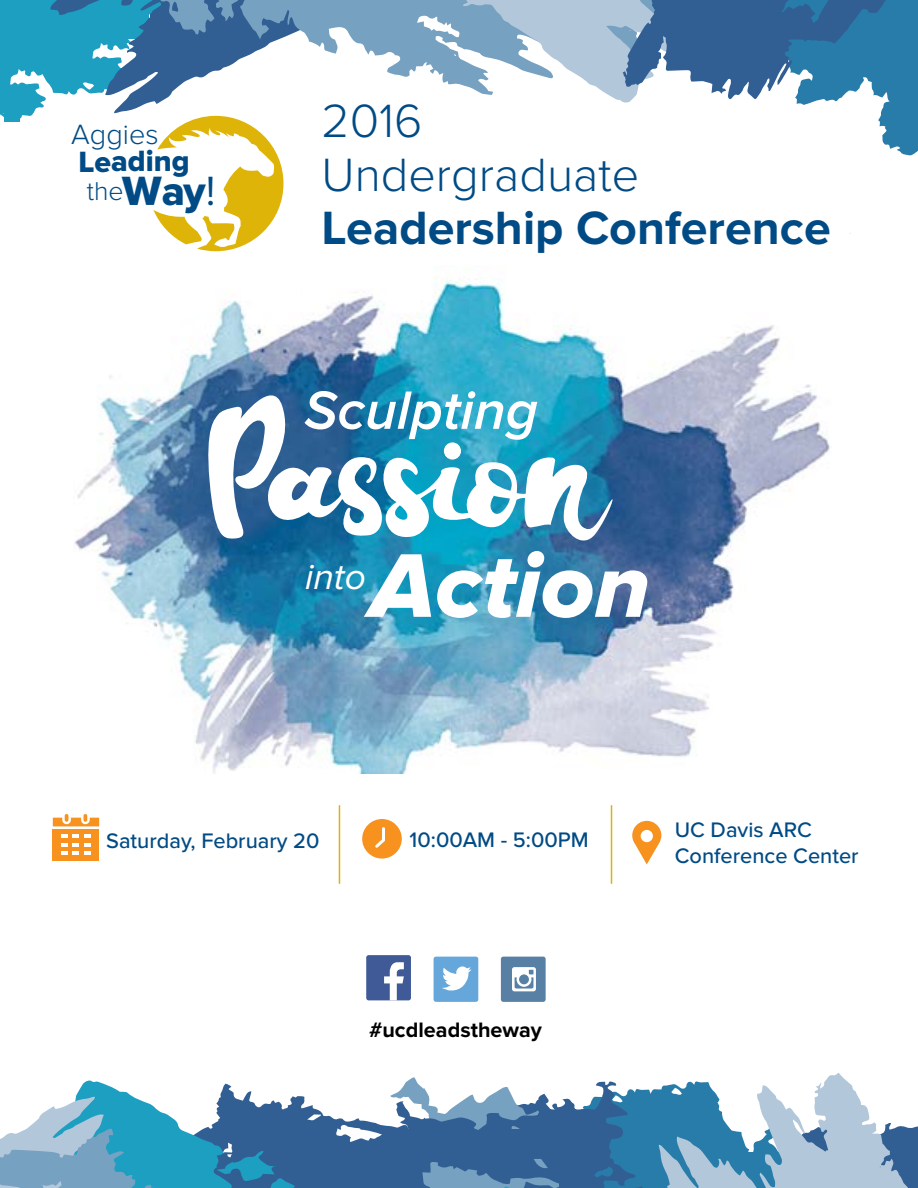
<style>
.page{position:relative;width:918px;height:1188px;background:#fff}
.page>*{position:absolute;margin:0;border:0;box-sizing:border-box;transform-origin:0 0}
.t1{font:93.75px "Proxima Nova Extrabld It";color:#fff}
.t2{font:italic 600 55.95px "Proxima Nova";color:#fff}
.t3{font:700 48.45px "Proxima Nova";color:#004b85}
.t4{font:300 48.45px "Proxima Nova";color:#004b85}
.t5{font:italic 37.05px "Proxima Nova";color:#fff}
.t6{font:30.45px "Proxima Nova Extrabld";letter-spacing:-.005em;color:#004b85}
.t7{font:300 28.8px "Proxima Nova";letter-spacing:-.005em;color:#004b85}
.t8{font:300 26.7px "Proxima Nova";color:#004b85}
.t9{font:500 21.75px/26.1px "Proxima Nova";color:#004b85}
.t10{font:700 21.6px "Proxima Nova";color:#000}
.s1{font-family:"Proxima Nova Extrabld";font-weight:400;font-size:42.3px}
.s2{font-weight:400;font-size:42.3px}
</style>
<div class="page">
<svg style="left:398px;top:0;width:225px;height:102px"></svg>
<img style="left:74px;top:280px;width:756px;height:494px">
<svg style="left:205px;top:376px;width:414px;height:174px"></svg>
<svg style="left:0;top:0;width:398px;height:251px"></svg>
<div style="left:362px;top:819px;width:40px;height:40px;background:#f7921e;border-radius:50%"></div>
<svg style="left:375px;top:827px;width:10px;height:21px"></svg>
<svg style="left:632px;top:821px;width:29px;height:43px"></svg>
<div style="left:53px;top:829px;width:46px;height:32px;background:#f7921e"></div>
<svg style="left:62px;top:834px;width:28px;height:21px"></svg>
<svg style="left:53px;top:814px;width:46px;height:12px"></svg>
<hr style="left:339px;top:805px;width:1px;height:79px;background:#deb408">
<hr style="left:611px;top:805px;width:1px;height:79px;background:#deb408">
<svg style="left:74px;top:280px;width:125px;height:90px"></svg>
<div style="left:247px;top:309px;width:14px;height:14px;background:#fff"></div>
<div style="left:303px;top:280px;width:28px;height:23px;background:#fff"></div>
<div style="left:278px;top:311px;width:10px;height:13px;background:#fff"></div>
<div style="left:0;top:100px;width:15px;height:13px;background:#1d9fc2"></div>
<div style="left:4px;top:109px;width:15px;height:13px;background:#1d9fc2"></div>
<svg style="left:623px;top:0;width:295px;height:234px"></svg>
<svg style="left:0;top:1073px;width:918px;height:115px"></svg>
<div style="left:366px;top:955px;width:45px;height:45px;background:#405a98;border-radius:2px"></div>
<svg style="left:384px;top:962px;width:20px;height:38px"></svg>
<div style="left:501px;top:957px;width:45px;height:45px;background:#5780a4;border-radius:2px"></div>
<svg style="left:512px;top:967px;width:24px;height:24px"></svg>
<svg style="left:515px;top:970px;width:18px;height:19px"></svg>
<svg style="left:517px;top:972px;width:14px;height:15px"></svg>
<div style="left:519px;top:974px;width:10px;height:10px;background:#5780a4;border-radius:50%"></div>
<div style="left:434px;top:957px;width:44px;height:45px;background:#65a7db;border-radius:2px"></div>
<svg style="left:442px;top:966px;width:29px;height:25px"></svg>
<h3 class="t7" style="left:71px;top:118px;width:89px">Aggies</h3>
<h3 class="t6" style="left:79px;top:144px;width:113px">Leading</h3>
<p class="t8" style="left:87px;top:176px;width:130px">the<span class="s1">Way</span><span class="s2">!</span></p>
<h3 class="t4" style="left:322px;top:94px;width:102px">2016</h3>
<h3 class="t4" style="left:322px;top:147px;width:319px">Undergraduate</h3>
<h3 class="t3" style="left:322px;top:200px;width:511px">Leadership Conference</h3>
<h2 class="t2" style="left:304px;top:379px;width:235px">Sculpting</h2>
<h1 class="t1" style="left:370px;top:532px;width:282px">Action</h1>
<h3 class="t5" style="left:305px;top:556px;width:62px">into</h3>
<p class="t9" style="left:106px;top:828px;width:215px">Saturday, February 20</p>
<p class="t9" style="left:410px;top:828px;width:181px">10:00AM - 5:00PM</p>
<p class="t9" style="left:675px;top:818px;width:185px">UC Davis ARC<br>Conference Center</p>
<p class="t10" style="left:369px;top:1017px;width:175px">#ucdleadstheway</p>
</div>
